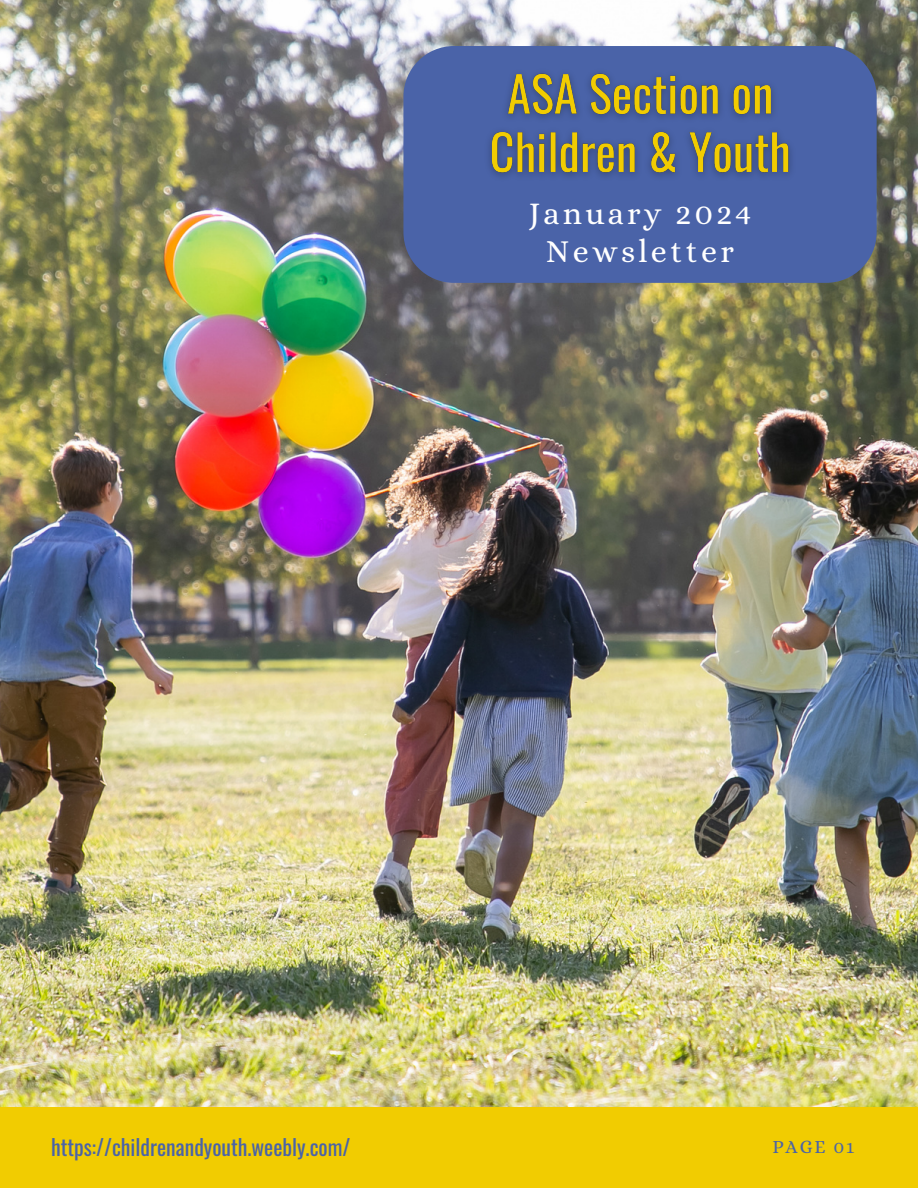
<style>
.page{position:relative;width:918px;height:1188px;background:#fff}
.page>*{position:absolute;margin:0;border:0;box-sizing:border-box;transform-origin:0 0}
.t1{font:32.25px/38.2px "Alice";letter-spacing:.1em;color:#fff;text-align:center}
.t2{font:21.6px "Oswald";color:#4a63a8}
.t3{font:18.75px "Alice";letter-spacing:.1em;color:#4a63a8}
</style>
<div class="page">
<img style="left:0;top:0;width:918px;height:1107px">
<div style="left:403px;top:46px;width:474px;height:237px;background:#4a63a8;border-radius:51px"></div>
<div style="left:0;top:1107px;width:918px;height:81px;background:#f1cc01"></div>
<img style="left:489px;top:73px;width:303px;height:104px">
<p class="t1" style="left:529px;top:194px;width:224px">January 2024<br>Newsletter</p>
<h2 class="t2" style="left:51px;top:1131px;width:301px">https://childrenandyouth.weebly.com/</h2>
<h3 class="t3" style="left:772px;top:1136px;width:83px">PAGE 01</h3>
</div>
